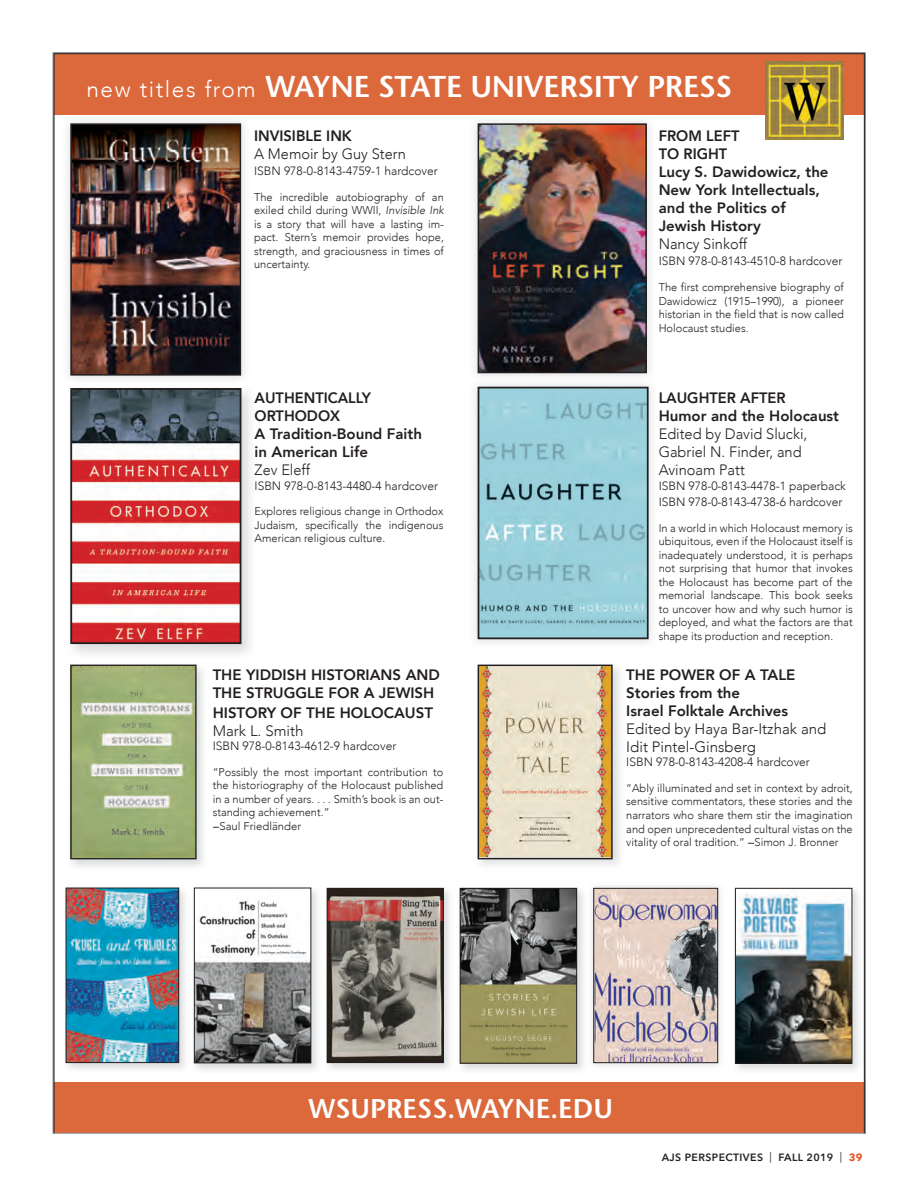
<style>
.page{position:relative;width:918px;height:1188px;background:#fff}
.page>*{position:absolute;margin:0;border:0;box-sizing:border-box;transform-origin:0 0}
.t1{font:600 30.15px "Stone Sans";letter-spacing:-.01em;color:#fff}
.t2{font:600 27px "Stone Sans";color:#fff}
.t3{font:800 15px/18px "Avenir";color:#231f20}
.t4{font:300 15px/18px "Avenir";color:#231f20}
.t5{font:300 12px/16.2px "Avenir";color:#231f20}
.t6{font:300 11.25px/13.5px "Avenir";color:#231f20;text-align:justify}
.t7{font:600 10.5px "Avenir Next LT Pro";letter-spacing:.04em;color:#231f20}
.s1{font-family:"Avenir";font-weight:300;font-size:22.5px}
.s2{font-weight:300}
.s3{font-weight:800}
.s4{font-style:italic}
.s5{font-family:"Avenir Next";font-weight:500}
.s6{font-weight:400}
.s7{font-weight:700;color:#f05022}
</style>
<div class="page">
<img style="left:55px;top:54px;width:808px;height:1077px">
<img style="left:586px;top:881px;width:139px;height:188px">
<img style="left:586px;top:885px;width:2px;height:184px">
<img style="left:595px;top:890px;width:121px;height:170px">
<div style="left:593px;top:888px;width:125px;height:174px;border:1px solid #231f20"></div>
<img style="left:63px;top:884px;width:126px;height:189px">
<img style="left:68px;top:889px;width:109px;height:171px">
<div style="left:66px;top:887px;width:113px;height:175px;border:1px solid #231f20"></div>
<p class="t1" style="left:87px;top:67px;width:647px"><span class="s1">new titles from</span> WAYNE STATE UNIVERSITY PRESS</p>
<p class="t3" style="left:659px;top:127px;width:171px">FROM LEFT<br>TO RIGHT<br>Lucy S. Dawidowicz, the<br>New York Intellectuals, and the Politics of<br>Jewish History<br><span class="s2">Nancy Sinkoff</span></p>
<p class="t5" style="left:659px;top:253px;width:185px">ISBN 978-0-8143-4510-8 hardcover</p>
<p class="t6" style="left:659px;top:280px;width:187px">The first comprehensive biography of Dawidowicz (1915–1990), a pioneer historian in the field that is now called Holocaust studies.</p>
<p class="t4" style="left:254px;top:127px;width:153px"><span class="s3">INVISIBLE INK<br></span>A Memoir by Guy Stern</p>
<p class="t5" style="left:254px;top:163px;width:185px">ISBN 978-0-8143-4759-1 hardcover</p>
<p class="t6" style="left:254px;top:190px;width:191px">The incredible autobiography of an exiled child during WWII, <span class="s4">Invisible Ink </span>is a story that will have a lasting im&shy;pact. Stern’s memoir provides hope, strength, and graciousness in times of uncertainty.</p>
<p class="t3" style="left:255px;top:389px;width:169px">AUTHENTICALLY<br>ORTHODOX<br>A Tradition-Bound Faith in American Life<br><span class="s2">Zev Eleff</span></p>
<p class="t5" style="left:255px;top:477px;width:185px">ISBN 978-0-8143-4480-4 hardcover</p>
<p class="t6" style="left:255px;top:504px;width:190px">Explores religious change in Orthodox Judaism, specifically the indigenous American religious culture.</p>
<p class="t3" style="left:213px;top:665px;width:229px">THE YIDDISH HISTORIANS AND<br>THE STRUGGLE FOR A JEWISH</p>
<p class="t3" style="left:213px;top:703px;width:222px">HISTORY OF THE HOLOCAUST<br><span class="s2">Mark L. Smith</span></p>
<p class="t5" style="left:213px;top:737px;width:185px">ISBN 978-0-8143-4612-9 hardcover</p>
<p class="t6" style="left:213px;top:765px;width:232px;text-align:left">“Possibly the most important contribution to the historiography of the Holocaust published in a number of years. . . . Smith’s book is an out&shy;standing achievement.”<br><span class="s5">—</span>Saul Friedländer</p>
<p class="t4" style="left:659px;top:389px;width:182px"><span class="s3">LAUGHTER AFTER<br>Humor and the Holocaust<br></span>Edited by David Slucki,<br>Gabriel N. Finder, and<br>Avinoam Patt</p>
<p class="t5" style="left:659px;top:477px;width:189px">ISBN 978-0-8143-4478-1 paperback<br>ISBN 978-0-8143-4738-6 hardcover</p>
<p class="t6" style="left:659px;top:521px;width:196px">In a world in which Holocaust memory is ubiquitous, even if the Holocaust itself is inadequately understood, it is perhaps not surprising that humor that invokes the Holocaust has become part of the memorial landscape. This book seeks to uncover how and why such humor is deployed, and what the factors are that shape its production and reception.</p>
<p class="t3" style="left:626px;top:665px;width:202px">THE POWER OF A TALE<br>Stories from the<br>Israel Folktale Archives<br><span class="s2">Edited by Haya Bar-Itzhak and<br>Idit Pintel-Ginsberg</span></p>
<p class="t5" style="left:626px;top:754px;width:185px">ISBN 978-0-8143-4208-4 hardcover</p>
<p class="t6" style="left:626px;top:781px;width:228px">“Ably illuminated and set in context by adroit, sensitive commentators, these stories and the narrators who share them stir the imagination and open unprecedented cultural vistas on the vitality of oral tradition.” <span class="s5">—</span>Simon J. Bronner</p>
<p class="t2" style="left:308px;top:1091px;width:306px">WSUPRESS.WAYNE.EDU</p>
<p class="t7" style="left:662px;top:1151px;width:202px">AJS PERSPECTIVES <span class="s6">|</span> FALL 2019 <span class="s6">|</span> <span class="s7">39</span></p>
</div>
